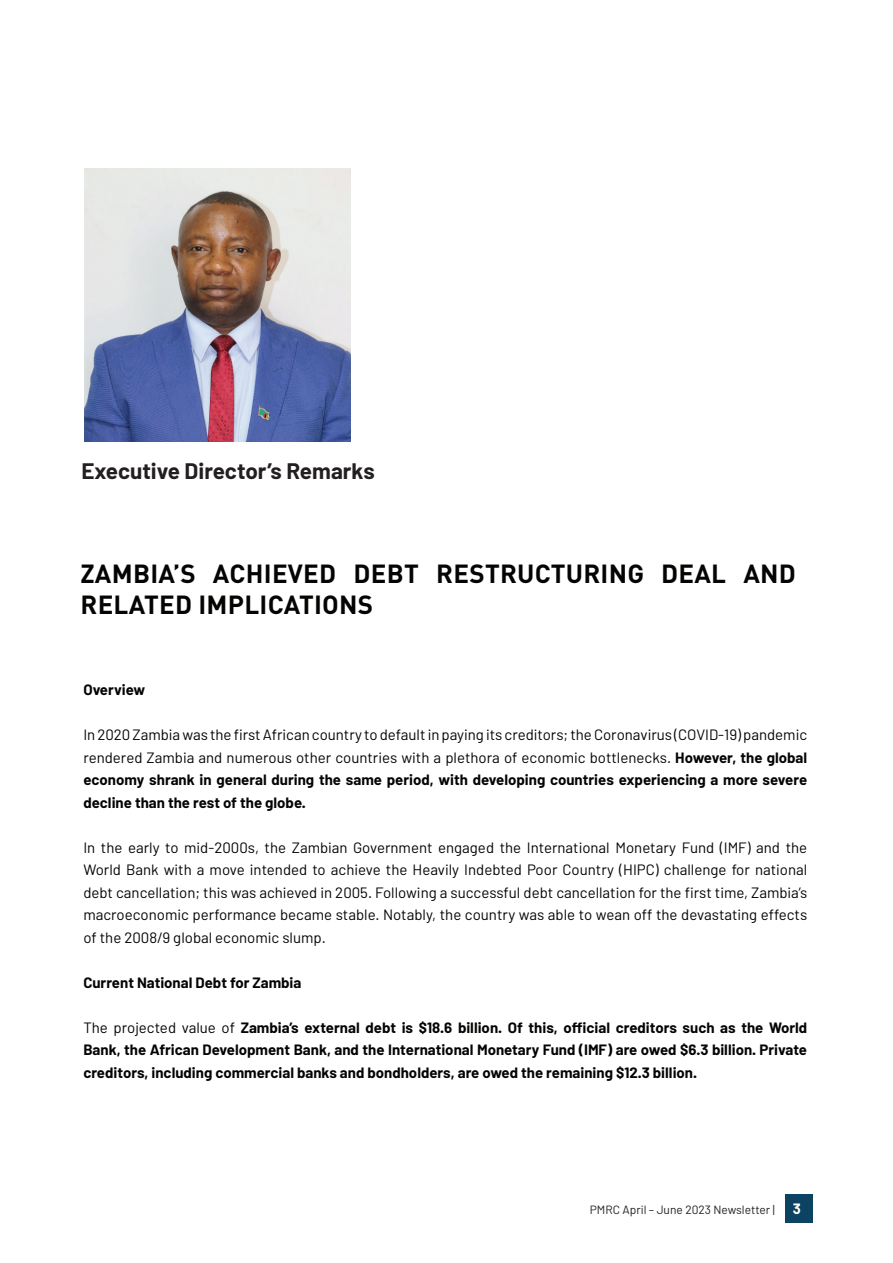
<style>
.page{position:relative;width:893px;height:1263px;background:#fff}
.page>*{position:absolute;margin:0;border:0;box-sizing:border-box;transform-origin:0 0}
.t1{font:700 25.95px/31px "DIN Pro";letter-spacing:.01em;color:#040503}
.t2{font:700 22.5px "Barlow";color:#231f20}
.t3{font:15px/22.5px "Barlow";color:#040503;text-align:justify}
.t4{font:700 15px/22.5px "Barlow";color:#040503;text-align:justify}
.t5{font:12px "Barlow";color:#231f20}
.s1{font-weight:700}
.s2{font-weight:400}
.s3{font-weight:700;font-size:15px;color:#fff}
</style>
<div class="page">
<div style="left:786px;top:1194px;width:27px;height:28px;background:#0c4262"></div>
<img style="left:84px;top:168px;width:266px;height:274px">
<h2 class="t2" style="left:81px;top:457px;width:295px">Executive Director’s Remarks</h2>
<h1 class="t1" style="left:80px;top:557px;width:717px">ZAMBIA’S ACHIEVED DEBT RESTRUCTURING DEAL AND<br>RELATED IMPLICATIONS</h1>
<p class="t4" style="left:83px;top:679px;width:63px">Overview</p>
<p class="t3" style="left:83px;top:723px;width:725px">In 2020 Zambia was the first African country to default in paying its creditors; the Coronavirus (COVID-19) pandemic rendered Zambia and numerous other countries with a plethora of economic bottlenecks. <span class="s1">However, the global economy shrank in general during the same period, with developing countries experiencing a more severe decline than the rest of the globe.</span></p>
<p class="t3" style="left:83px;top:836px;width:725px">In the early to mid-2000s, the Zambian Government engaged the International Monetary Fund (IMF) and the World Bank with a move intended to achieve the Heavily Indebted Poor Country (HIPC) challenge for national debt cancellation; this was achieved in 2005. Following a successful debt cancellation for the first time, Zambia’s macroeconomic performance became stable. Notably, the country was able to wean off the devastating effects of the 2008/9 global economic slump.</p>
<p class="t4" style="left:83px;top:971px;width:220px">Current National Debt for Zambia</p>
<p class="t4" style="left:83px;top:1016px;width:725px"><span class="s2">The projected value of</span> Zambia’s external debt is $18.6 billion. Of this, official creditors such as the World Bank, the African Development Bank, and the International Monetary Fund (IMF) are owed $6.3 billion. Private creditors, including commercial banks and bondholders, are owed the remaining $12.3 billion.</p>
<p class="t5" style="left:590px;top:1202px;width:212px">PMRC April – June 2023 Newsletter | <span class="s3">3</span></p>
</div>
